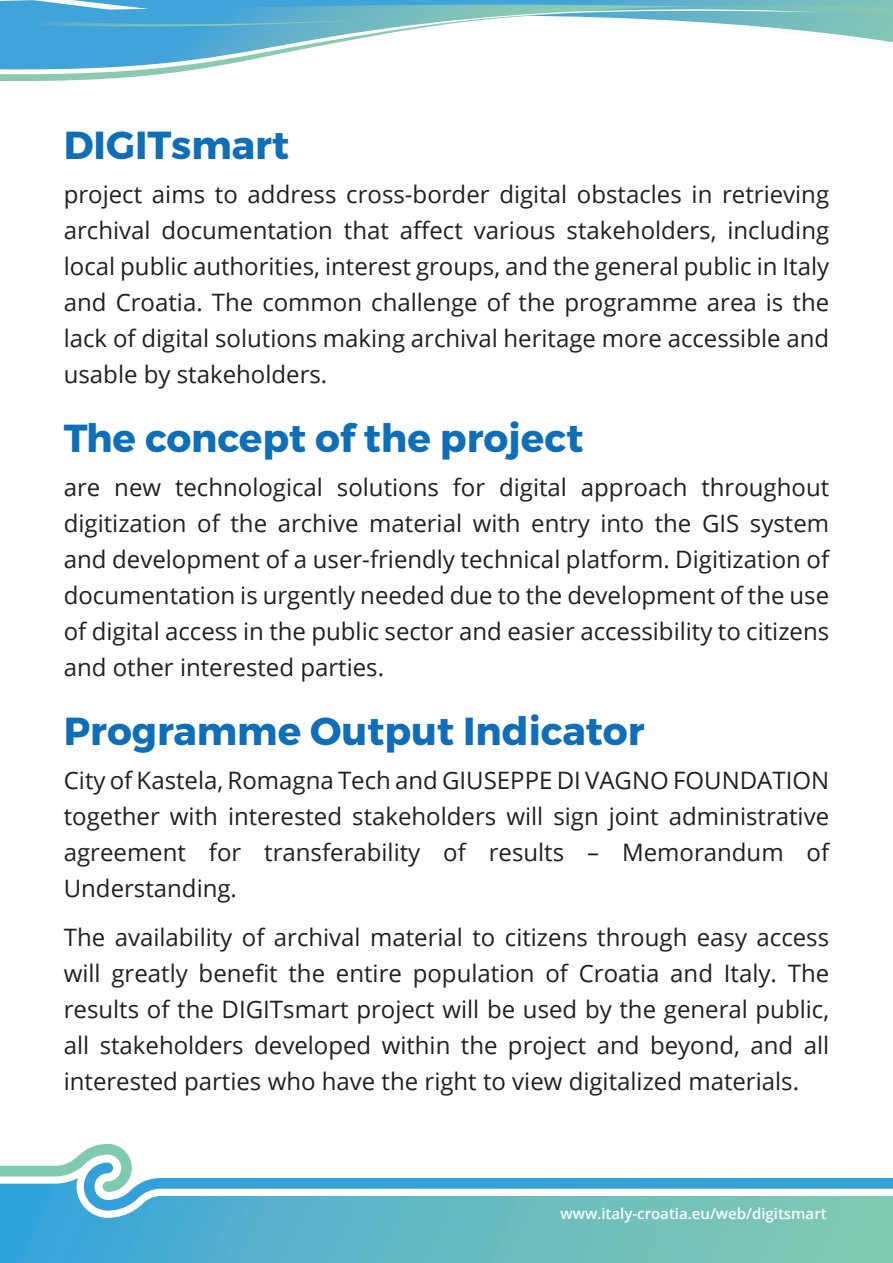
<style>
.page{position:relative;width:893px;height:1263px;background:#fff}
.page>*{position:absolute;margin:0;border:0;box-sizing:border-box;transform-origin:0 0}
.t1{font:700 39px "Montserrat";color:#0f6eb8}
.t2{font:24px/36px "Open Sans";color:#231f20;text-align:justify}
.t3{font:600 15px "Open Sans";color:#fff}
</style>
<div class="page">
<div style="left:0;top:1177px;width:893px;height:86px;background:linear-gradient(to right,#3ba4da,#87cdae)"></div>
<svg style="left:73px;top:1214px;width:820px;height:7px;background:#67bac3"></svg>
<svg style="left:0;top:1143px;width:893px;height:71px"></svg>
<svg style="left:0;top:77px;width:130px;height:4px"></svg>
<svg style="left:0;top:71px;width:185px;height:6px"></svg>
<svg style="left:0;top:42px;width:340px;height:29px"></svg>
<svg style="left:0;top:0;width:893px;height:42px"></svg>
<h1 class="t1" style="left:64px;top:121px;width:227px">DIGITsmart</h1>
<p class="t2" style="left:64px;top:176px;width:767px">project aims to address cross-border digital obstacles in retrieving archival documentation that affect various stakeholders, including local public authorities, interest groups, and the general public in Italy and Croatia. The common challenge of the programme area is the lack of digital solutions making archival heritage more accessible and usable by stakeholders.</p>
<h1 class="t1" style="left:64px;top:414px;width:521px">The concept of the project</h1>
<p class="t2" style="left:64px;top:469px;width:767px">are new technological solutions for digital approach throughout digitization of the archive material with entry into the GIS system and development of a user-friendly technical platform. Digitization of documentation is urgently needed due to the development of the use of digital access in the public sector and easier accessibility to citizens and other interested parties.</p>
<h1 class="t1" style="left:64px;top:707px;width:582px">Programme Output Indicator</h1>
<p class="t2" style="left:64px;top:762px;width:767px">City of Kastela, Romagna Tech and GIUSEPPE DI VAGNO FOUNDATION together with interested stakeholders will sign joint administrative agreement for transferability of results – Memorandum of Understanding.</p>
<p class="t2" style="left:64px;top:919px;width:767px">The availability of archival material to citizens through easy access will greatly benefit the entire population of Croatia and Italy. The results of the DIGITsmart project will be used by the general public, all stakeholders developed within the project and beyond, and all interested parties who have the right to view digitalized materials.</p>
<p class="t3" style="left:560px;top:1203px;width:268px">www.italy-croatia.eu/web/digitsmart</p>
</div>
